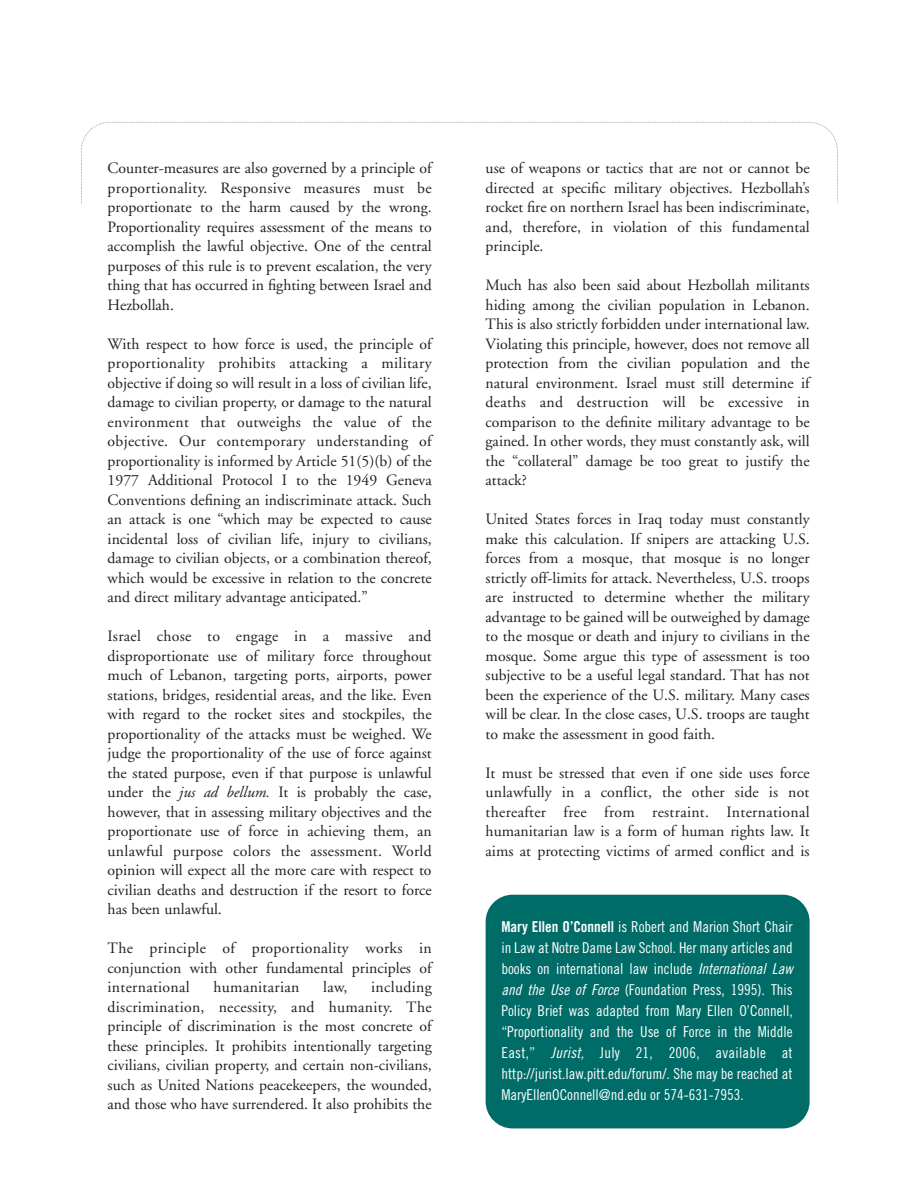
<style>
.page{position:relative;width:918px;height:1188px;background:#fff}
.page>*{position:absolute;margin:0;border:0;box-sizing:border-box;transform-origin:0 0}
.t1{font:15.75px/19.5px "Adobe Garamond";color:#231f20;text-align:justify}
.t2{font:15.75px "Adobe Garamond";letter-spacing:.02em;color:#231f20}
.t3{font:15px/21px "Trade Gothic Cond Eighteen";color:#fff;text-align:justify}
.s1{font-style:italic}
.s2{font-family:"Trade Gothic Bold Cond Twenty"}
.s3{font-family:"Trade Gothic Cond Eighteen Obl"}
</style>
<div class="page">
<div style="left:486px;top:895px;width:324px;height:233px;background:#006c67;border-radius:27px"></div>
<svg style="left:81px;top:122px;width:757px;height:80px"></svg>
<p class="t1" style="left:108px;top:160px;width:326px">Counter-measures are also governed by a principle of proportionality. Responsive measures must be proportionate to the harm caused by the wrong.<br>Proportionality requires assessment of the means to accomplish the lawful objective. One of the central purposes of this rule is to prevent escalation, the very thing that has occurred in fighting between Israel and Hezbollah.</p>
<p class="t1" style="left:108px;top:335px;width:326px">With respect to how force is used, the principle of proportionality prohibits attacking a military objective if doing so will result in a loss of civilian life, damage to civilian property, or damage to the natural environment that outweighs the value of the objective. Our contemporary understanding of proportionality is informed by Article 51(5)(b) of the 1977 Additional Protocol I to the 1949 Geneva Conventions defining an indiscriminate attack. Such an attack is one “which may be expected to cause incidental loss of civilian life, injury to civilians, damage to civilian objects, or a combination thereof, which would be excessive in relation to the concrete and direct military advantage anticipated.”</p>
<p class="t1" style="left:108px;top:628px;width:326px">Israel chose to engage in a massive and disproportionate use of military force throughout much of Lebanon, targeting ports, airports, power stations, bridges, residential areas, and the like. Even with regard to the rocket sites and stockpiles, the proportionality of the attacks must be weighed. We judge the proportionality of the use of force against the stated purpose, even if that purpose is unlawful under the <span class="s1">jus ad bellum.</span> It is probably the case, however, that in assessing military objectives and the proportionate use of force in achieving them, an unlawful purpose colors the assessment. World opinion will expect all the more care with respect to civilian deaths and destruction if the resort to force has been unlawful.</p>
<p class="t1" style="left:108px;top:940px;width:326px">The principle of proportionality works in conjunction with other fundamental principles of international</p>
<p class="t1" style="left:108px;top:979px;width:326px;text-indent:264px">including discrimination, necessity, and humanity. The principle of discrimination is the most concrete of these principles. It prohibits intentionally targeting civilians, civilian property, and certain non-civilians, such as United Nations peacekeepers, the wounded, and those who have surrendered. It also prohibits the</p>
<p class="t2" style="left:214px;top:981px;width:87px">humanitarian</p>
<p class="t1" style="left:323px;top:979px;width:26px">law,</p>
<p class="t1" style="left:486px;top:160px;width:326px">use of weapons or tactics that are not or cannot be directed at specific military objectives. Hezbollah’s rocket fire on northern Israel has been indiscriminate, and, therefore, in violation of this fundamental principle.</p>
<p class="t1" style="left:486px;top:277px;width:326px">Much has also been said about Hezbollah militants hiding among the civilian population in Lebanon.<br>This is also strictly forbidden under international law.<br>Violating this principle, however, does not remove all protection from the civilian population and the natural environment. Israel must still determine if deaths and destruction will be excessive in comparison to the definite military advantage to be gained. In other words, they must constantly ask, will the “collateral” damage be too great to justify the attack?</p>
<p class="t1" style="left:486px;top:511px;width:326px">United States forces in Iraq today must constantly make this calculation. If snipers are attacking U.S. forces from a mosque, that mosque is no longer strictly off-limits for attack. Nevertheless, U.S. troops are instructed to determine whether the military advantage to be gained will be outweighed by damage to the mosque or death and injury to civilians in the mosque. Some argue this type of assessment is too subjective to be a useful legal standard. That has not been the experience of the U.S. military. Many cases will be clear. In the close cases, U.S. troops are taught to make the assessment in good faith.</p>
<p class="t1" style="left:486px;top:764px;width:326px">It must be stressed that even if one side uses force unlawfully in a conflict, the other side is not thereafter free from restraint. International humanitarian law is a form of human rights law. It aims at protecting victims of armed conflict and is</p>
<p class="t3" style="left:501px;top:917px;width:293px"><span class="s2">Mary Ellen O’Connell</span> is Robert and Marion Short Chair in Law at Notre Dame Law School. Her many articles and books on international law include <span class="s3">International Law and the Use of Force</span> (Foundation Press, 1995). This Policy Brief was adapted from Mary Ellen O’Connell, “Proportionality and the Use of Force in the Middle East,” <span class="s3">Jurist,</span> July 21, 2006, available at http://jurist.law.pitt.edu/forum/. She may be reached at MaryEllenOConnell@nd.edu or 574-631-7953.</p>
</div>
